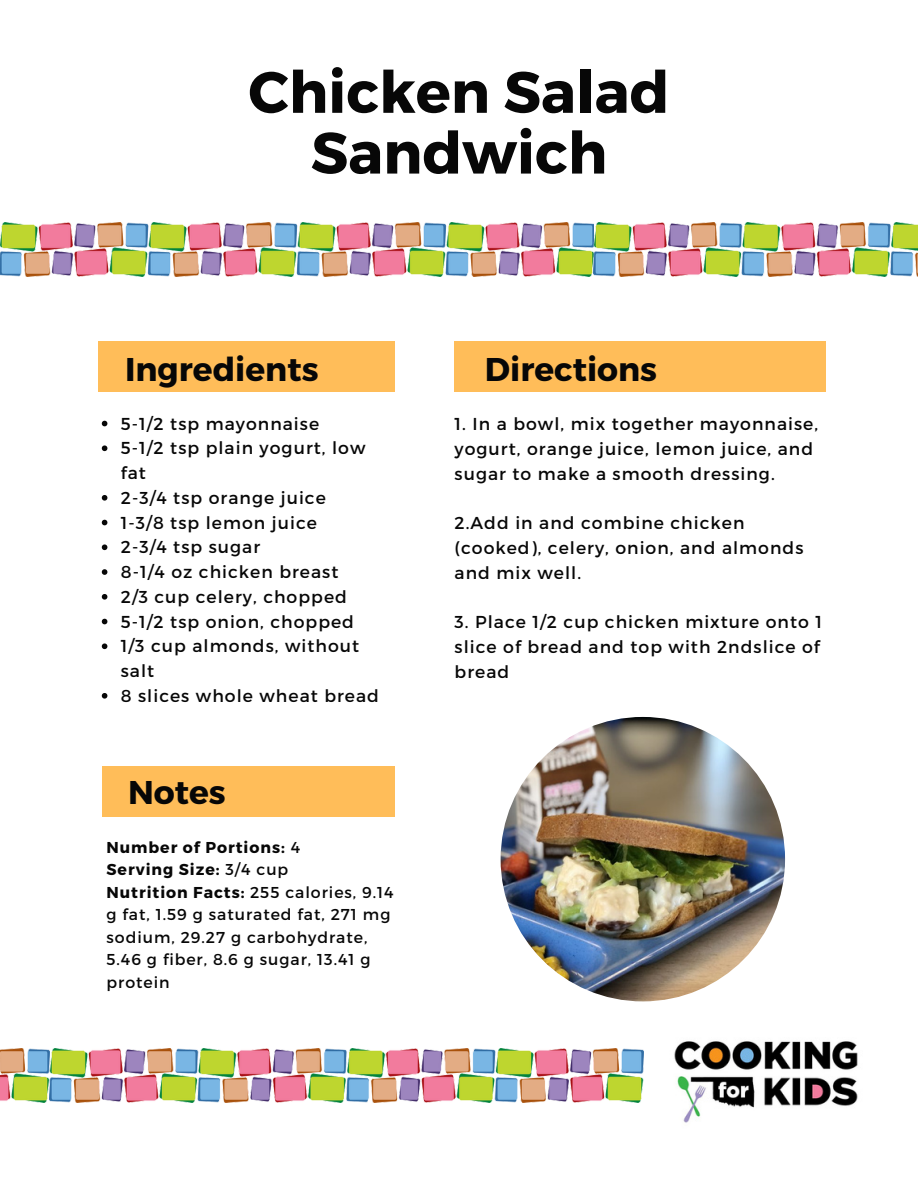
<style>
.page{position:relative;width:918px;height:1188px;background:#fff}
.page>*{position:absolute;margin:0;border:0;box-sizing:border-box;transform-origin:0 0}
.t1{font:700 58.2px/60.8px "Montserrat";color:#070707;text-align:center}
.t2{font:700 32.85px "Montserrat";color:#070707}
.t3{font:17.25px/24.8px "Montserrat";letter-spacing:.06em;color:#070707}
.t4{font:15.75px/22.5px "Montserrat";letter-spacing:.06em;color:#070707}
.s1{font-weight:700}
</style>
<div class="page">
<div style="left:98px;top:341px;width:297px;height:51px;background:#ffbd59"></div>
<div style="left:455px;top:341px;width:371px;height:51px;background:#ffbd59"></div>
<div style="left:103px;top:766px;width:292px;height:51px;background:#ffbd59"></div>
<img style="left:0;top:223px;width:918px;height:53px">
<img style="left:674px;top:1041px;width:184px;height:82px">
<img style="left:0;top:1049px;width:643px;height:53px">
<svg style="left:102px;top:421px;width:5px;height:5px"></svg>
<svg style="left:102px;top:445px;width:5px;height:6px"></svg>
<svg style="left:102px;top:495px;width:5px;height:6px"></svg>
<svg style="left:102px;top:520px;width:5px;height:5px"></svg>
<svg style="left:102px;top:544px;width:5px;height:6px"></svg>
<svg style="left:102px;top:569px;width:5px;height:6px"></svg>
<svg style="left:102px;top:594px;width:5px;height:6px"></svg>
<svg style="left:102px;top:619px;width:5px;height:5px"></svg>
<svg style="left:102px;top:643px;width:5px;height:6px"></svg>
<svg style="left:102px;top:693px;width:5px;height:6px"></svg>
<img style="left:501px;top:717px;width:284px;height:284px;border-radius:50%">
<h1 class="t1" style="left:248px;top:59px;width:423px">Chicken Salad<br>Sandwich</h1>
<h2 class="t2" style="left:125px;top:348px;width:195px">Ingredients</h2>
<h2 class="t2" style="left:485px;top:348px;width:174px">Directions</h2>
<p class="t3" style="left:121px;top:410px;width:260px">5-1/2 tsp mayonnaise<br>5-1/2 tsp plain yogurt, low fat<br>2-3/4 tsp orange juice<br>1-3/8 tsp lemon juice<br>2-3/4 tsp sugar<br>8-1/4 oz chicken breast<br>2/3 cup celery, chopped<br>5-1/2 tsp onion, chopped<br>1/3 cup almonds, without salt<br>8 slices whole wheat bread</p>
<p class="t3" style="left:455px;top:411px;width:365px">1. In a bowl, mix together mayonnaise, yogurt, orange juice, lemon juice, and sugar to make a smooth dressing.</p>
<p class="t3" style="left:455px;top:510px;width:350px">2.Add in and combine chicken (cooked), celery, onion, and almonds and mix well.</p>
<p class="t3" style="left:455px;top:609px;width:369px">3. Place 1/2 cup chicken mixture onto 1 slice of bread and top with 2ndslice of bread</p>
<h2 class="t2" style="left:128px;top:771px;width:99px">Notes</h2>
<p class="t4" style="left:107px;top:835px;width:289px"><span class="s1">Number of Portions:</span> 4<br><span class="s1">Serving Size:</span> 3/4 cup<br><span class="s1">Nutrition Facts:</span> 255 calories, 9.14 g fat, 1.59 g saturated fat, 271 mg sodium, 29.27 g carbohydrate,<br>5.46 g fiber, 8.6 g sugar, 13.41 g protein</p>
</div>
